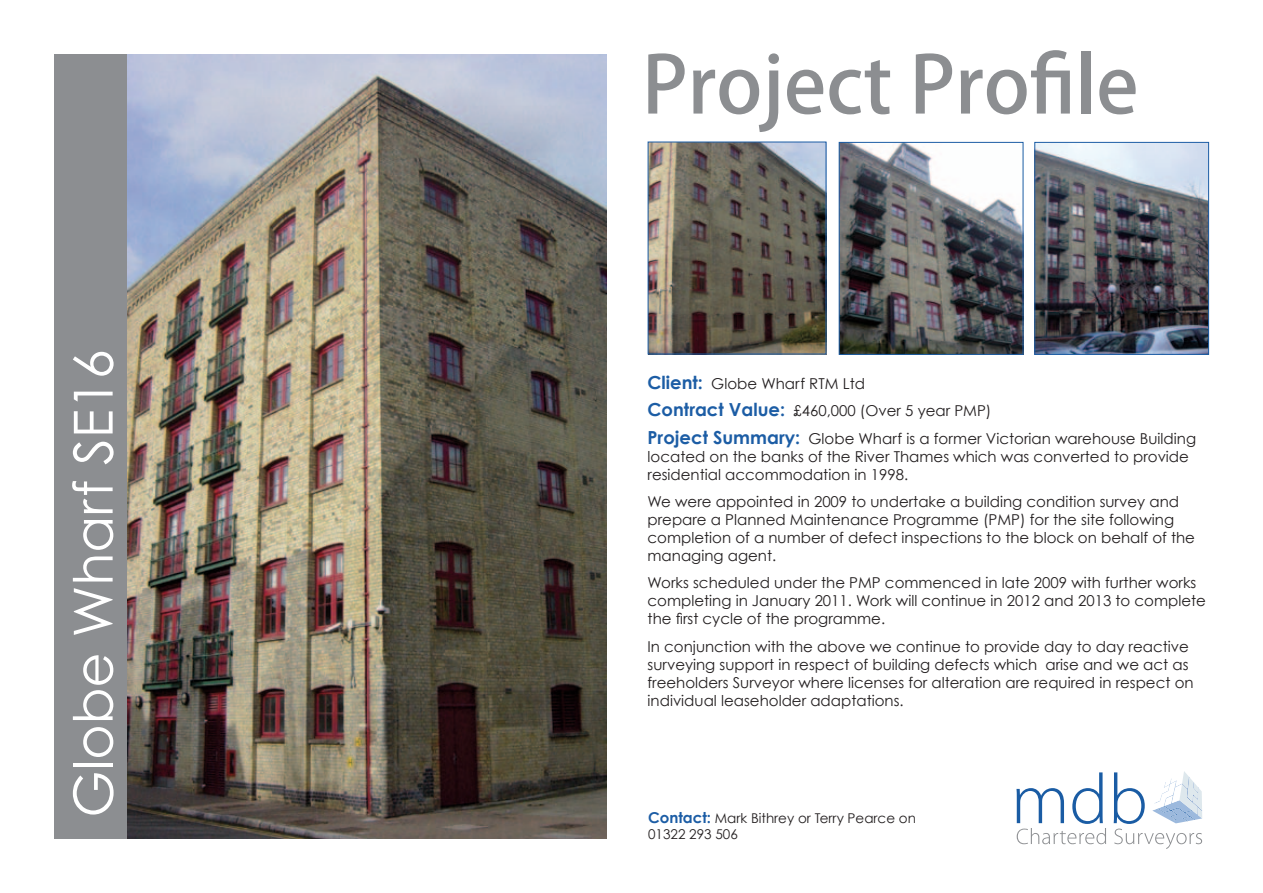
<style>
.page{position:relative;width:1263px;height:893px;background:#fff}
.page>*{position:absolute;margin:0;border:0;box-sizing:border-box;transform-origin:0 0}
.t1{font:500 78px "Koz Go Pro";color:#8c8e91}
.t2{font:54px "Century Gothic";color:#fff}
.t3{font:15px/18px "Century Gothic";color:#231f20}
.t4{font:13.5px "Century Gothic";color:#231f20}
.s1{font-weight:700;font-size:18px;color:#1c5da5}
.s2{font-weight:700;font-size:15px;color:#1c5da5}
</style>
<div class="page">
<div style="left:54px;top:54px;width:87px;height:785px;background:#8c8e91"></div>
<svg style="left:1016px;top:772px;width:90px;height:72px"></svg>
<svg style="left:1114px;top:771px;width:88px;height:78px"></svg>
<img style="left:127px;top:55px;width:479px;height:784px">
<img style="left:650px;top:144px;width:174px;height:208px">
<div style="left:648px;top:142px;width:178px;height:212px;border:1px solid #1c5da5"></div>
<img style="left:1036px;top:144px;width:171px;height:209px">
<div style="left:1034px;top:142px;width:175px;height:213px;border:1px solid #1c5da5"></div>
<img style="left:841px;top:144px;width:180px;height:209px">
<div style="left:839px;top:142px;width:184px;height:213px;border:1px solid #1c5da5"></div>
<h2 class="t2" style="left:60px;top:818px;width:470px;rotate:-90deg">Globe Wharf SE16</h2>
<h1 class="t1" style="left:642px;top:35px;width:498px">Project Profile</h1>
<p class="t3" style="left:648px;top:370px;width:550px;line-height:27.3px"><span class="s1">Client:</span> Globe Wharf RTM Ltd<br><span class="s1">Contract Value:</span> £460,000 (Over 5 year PMP)<br><span class="s1">Project Summary:</span> Globe Wharf is a former Victorian warehouse Building</p>
<p class="t3" style="left:648px;top:447px;width:543px">located on the banks of the River Thames which was converted to provide residential accommodation in 1998.</p>
<p class="t3" style="left:648px;top:492px;width:549px">We were appointed in 2009 to undertake a building condition survey and prepare a Planned Maintenance Programme (PMP) for the site following completion of a number of defect inspections to the block on behalf of the managing agent.</p>
<p class="t3" style="left:648px;top:574px;width:560px">Works scheduled under the PMP commenced in late 2009 with further works completing in January 2011. Work will continue in 2012 and 2013 to complete the first cycle of the programme.</p>
<p class="t3" style="left:648px;top:637px;width:547px">In conjunction with the above we continue to provide day to day reactive surveying support in respect of building defects which arise and we act as freeholders Surveyor where licenses for alteration are required in respect on individual leaseholder adaptations.</p>
<p class="t4" style="left:648px;top:810px;width:269px"><span class="s2">Contact:</span> Mark Bithrey or Terry Pearce on</p>
<p class="t4" style="left:648px;top:826px;width:91px">01322 293 506</p>
</div>
